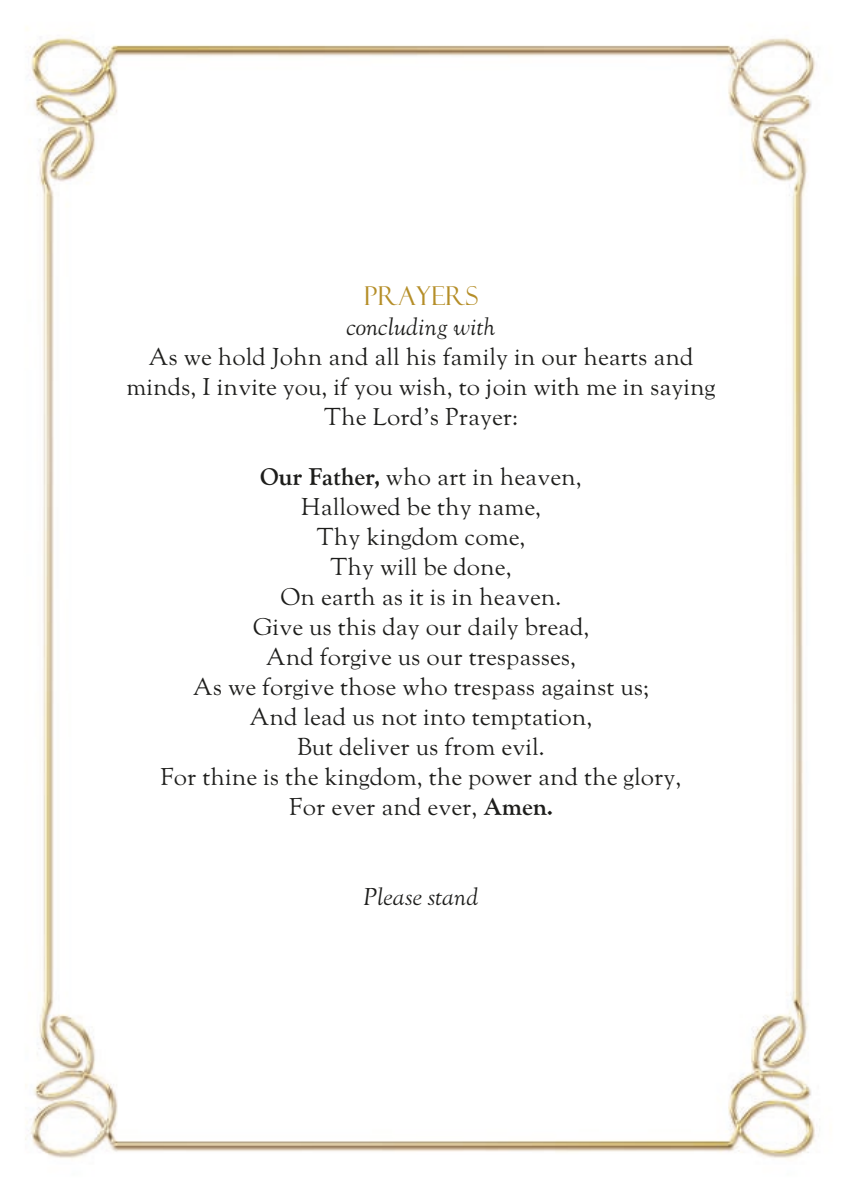
<style>
.page{position:relative;width:842px;height:1191px;background:#fff}
.page>*{position:absolute;margin:0;border:0;box-sizing:border-box;transform-origin:0 0}
.t1{font:26px "Felix Titling";color:#b58e28}
.t2{font:24px/30px "LTC Goudy Oldstyle Pro";color:#1d1d1b;text-align:center}
.t3{font:italic 24px "LTC Goudy Oldstyle Pro";color:#1d1d1b}
.s1{font-weight:700}
</style>
<div class="page">
<img style="left:25px;top:28px;width:791px;height:1131px">
<p class="t1" style="left:364px;top:281px;width:116px">PRAYERS</p>
<p class="t3" style="left:346px;top:313px;width:151px">concluding with</p>
<p class="t2" style="left:126px;top:342px;width:591px">As we hold John and all his family in our hearts and minds, I invite you, if you wish, to join with me in saying<br>The Lord’s Prayer:</p>
<p class="t2" style="left:160px;top:462px;width:522px"><span class="s1">Our Father,</span> who art in heaven,<br>Hallowed be thy name,<br>Thy kingdom come,<br>Thy will be done,<br>On earth as it is in heaven.<br>Give us this day our daily bread,<br>And forgive us our trespasses,<br>As we forgive those who trespass against us;<br>And lead us not into temptation,<br>But deliver us from evil.<br>For thine is the kingdom, the power and the glory,<br>For ever and ever, <span class="s1">Amen.</span></p>
<p class="t3" style="left:364px;top:883px;width:116px">Please stand</p>
</div>
